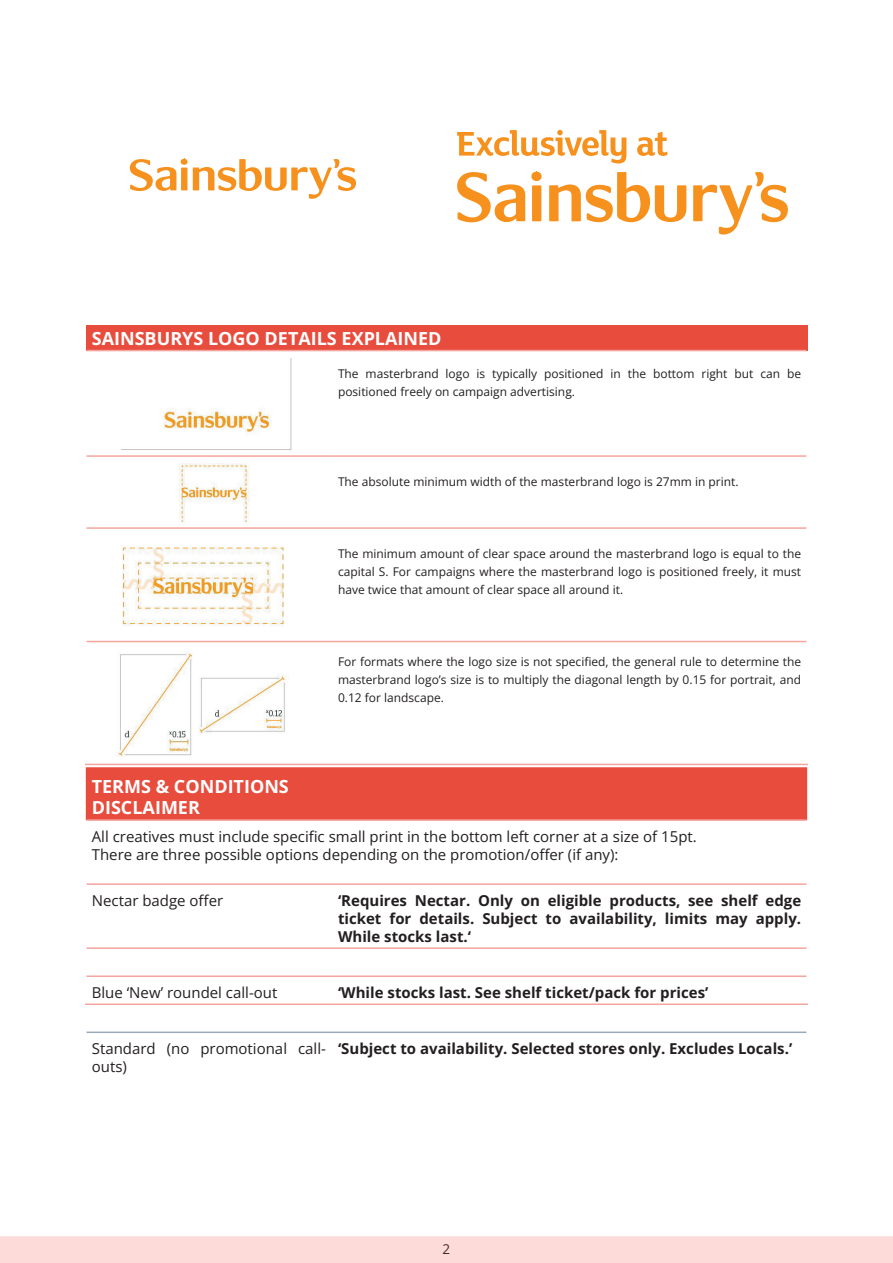
<style>
.page{position:relative;width:893px;height:1263px;background:#fff}
.page>*{position:absolute;margin:0;border:0;box-sizing:border-box;transform-origin:0 0}
.Header_tables{font:700 18px/21.6px "Open Sans";color:#fff}
.Paragraph_Style_1{font:700 15px/18px "Open Sans";color:#231f20;text-align:justify}
.t1{font:15px/18px "Open Sans";color:#231f20}
.Subtitles{font:13.5px "Open Sans";color:#231f20}
.t2{font:12px/18px "Open Sans";color:#231f20;text-align:justify}
</style>
<div class="page">
<div style="left:86px;top:325px;width:721px;height:26px;background:#e84c3d"></div>
<hr style="left:87px;top:455px;width:245px;height:2px;background:#f4a59e">
<hr style="left:332px;top:455px;width:474px;height:2px;background:#f4a59e">
<hr style="left:87px;top:527px;width:245px;height:2px;background:#f4a59e">
<hr style="left:332px;top:527px;width:474px;height:2px;background:#f4a59e">
<hr style="left:87px;top:641px;width:245px;height:1px;background:#f4a59e">
<hr style="left:332px;top:641px;width:474px;height:1px;background:#f4a59e">
<hr style="left:85px;top:764px;width:247px;height:1px;background:#f4a59e">
<hr style="left:332px;top:764px;width:476px;height:1px;background:#f4a59e">
<hr style="left:87px;top:350px;width:245px;height:1px;background:#f4a59e">
<hr style="left:332px;top:350px;width:474px;height:1px;background:#f4a59e">
<div style="left:181px;top:159px;width:7px;height:6px;background:#f6911e;border-radius:50%"></div>
<div style="left:181px;top:168px;width:6px;height:22px;background:#f6911e"></div>
<svg style="left:130px;top:159px;width:46px;height:33px"></svg>
<svg style="left:193px;top:159px;width:163px;height:40px"></svg>
<div style="left:531px;top:172px;width:11px;height:9px;background:#f6911e;border-radius:50%"></div>
<div style="left:532px;top:185px;width:9px;height:36px;background:#f6911e"></div>
<svg style="left:457px;top:172px;width:68px;height:51px"></svg>
<svg style="left:549px;top:172px;width:137px;height:51px"></svg>
<svg style="left:693px;top:172px;width:95px;height:62px"></svg>
<svg style="left:457px;top:130px;width:169px;height:33px"></svg>
<svg style="left:637px;top:132px;width:30px;height:24px"></svg>
<img style="left:122px;top:358px;width:170px;height:92px">
<img style="left:178px;top:463px;width:72px;height:60px">
<div style="left:0;top:1236px;width:893px;height:27px;background:#fcdbd8"></div>
<img style="left:122px;top:547px;width:162px;height:79px">
<img style="left:117px;top:649px;width:170px;height:108px">
<div style="left:86px;top:767px;width:721px;height:53px;background:#e84c3d"></div>
<hr style="left:87px;top:1031px;width:245px;height:2px;background:#99a9b7">
<hr style="left:332px;top:1031px;width:474px;height:2px;background:#99a9b7">
<hr style="left:87px;top:947px;width:245px;height:2px;background:#f4a59e">
<hr style="left:332px;top:947px;width:474px;height:2px;background:#f4a59e">
<hr style="left:87px;top:975px;width:245px;height:2px;background:#f4a59e">
<hr style="left:332px;top:975px;width:474px;height:2px;background:#f4a59e">
<hr style="left:85px;top:1003px;width:247px;height:2px;background:#f4a59e">
<hr style="left:332px;top:1003px;width:476px;height:2px;background:#f4a59e">
<hr style="left:87px;top:819px;width:245px;height:2px;background:#f4a59e">
<hr style="left:332px;top:819px;width:474px;height:2px;background:#f4a59e">
<hr style="left:87px;top:883px;width:245px;height:2px;background:#f4a59e">
<hr style="left:332px;top:883px;width:474px;height:2px;background:#f4a59e">
<p class="Header_tables" style="left:92px;top:327px;width:351px">SAINSBURYS LOGO DETAILS EXPLAINED</p>
<p class="t2" style="left:338px;top:364px;width:465px">The masterbrand logo is typically positioned in the bottom right but can be positioned freely on campaign advertising.</p>
<p class="t2" style="left:338px;top:472px;width:402px">The absolute minimum width of the masterbrand logo is 27mm in print.</p>
<p class="t2" style="left:338px;top:544px;width:465px">The minimum amount of clear space around the masterbrand logo is equal to the capital S. For campaigns where the masterbrand logo is positioned freely, it must have twice that amount of clear space all around it.</p>
<p class="t2" style="left:338px;top:652px;width:465px">For formats where the logo size is not specified, the general rule to determine the masterbrand logo’s size is to multiply the diagonal length by 0.15 for portrait, and 0.12 for landscape.</p>
<p class="Header_tables" style="left:92px;top:775px;width:199px">TERMS &amp; CONDITIONS<br>DISCLAIMER</p>
<p class="t1" style="left:92px;top:827px;width:606px">All creatives must include specific small print in the bottom left corner at a size of 15pt.</p>
<p class="t1" style="left:92px;top:845px;width:528px">There are three possible options depending on the promotion/offer (if any):</p>
<p class="t1" style="left:92px;top:891px;width:133px">Nectar badge offer</p>
<p class="Paragraph_Style_1" style="left:338px;top:891px;width:465px">‘Requires Nectar. Only on eligible products, see shelf edge ticket for details. Subject to availability, limits may apply.<br>While stocks last.‘</p>
<p class="t1" style="left:92px;top:983px;width:187px">Blue ‘New’ roundel call-out</p>
<p class="Paragraph_Style_1" style="left:338px;top:983px;width:372px">‘While stocks last. See shelf ticket/pack for prices’</p>
<p class="t1" style="left:92px;top:1039px;width:236px">Standard (no promotional call&shy;outs)</p>
<p class="Paragraph_Style_1" style="left:338px;top:1039px;width:456px">‘Subject to availability. Selected stores only. Excludes Locals.’</p>
<p class="Subtitles" style="left:443px;top:1239px;width:9px">2</p>
</div>
